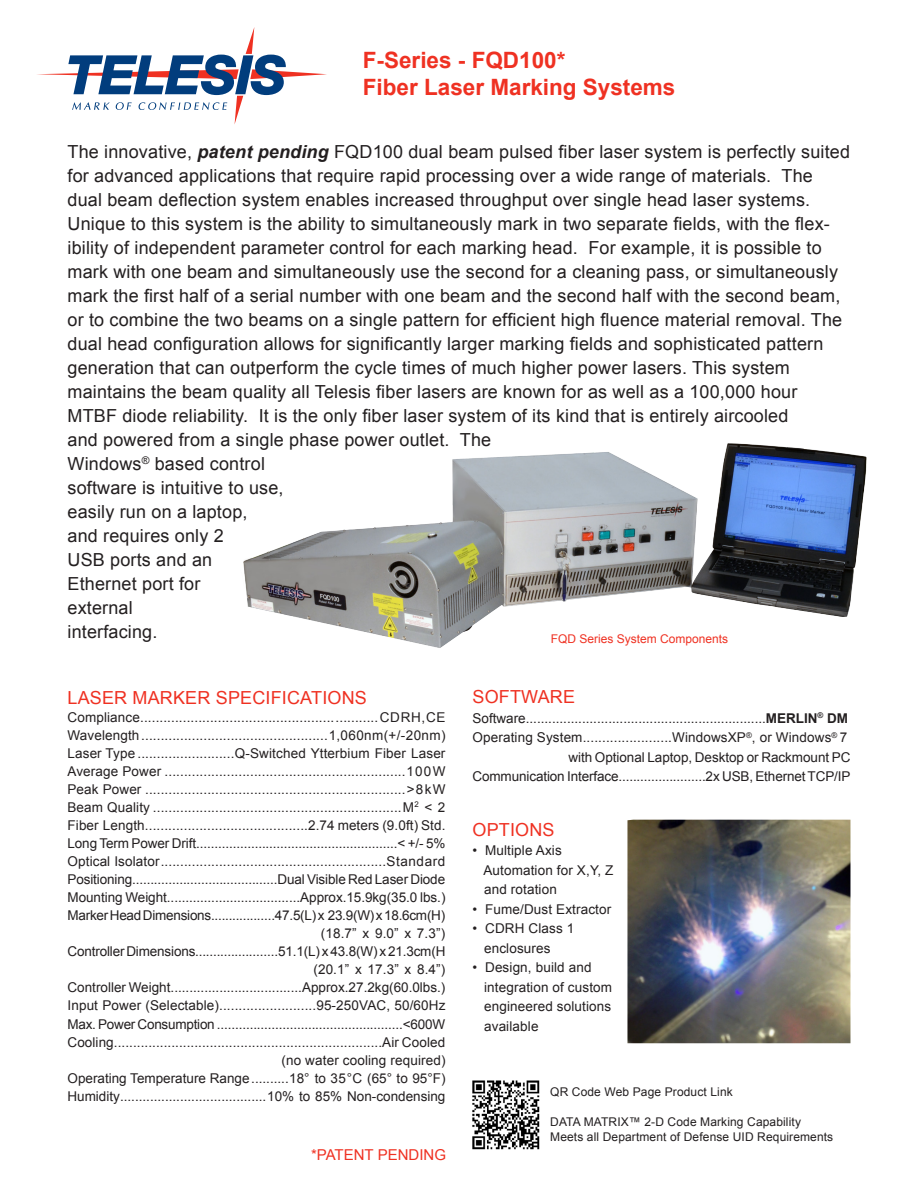
<style>
.page{position:relative;width:918px;height:1188px;background:#fff}
.page>*{position:absolute;margin:0;border:0;box-sizing:border-box;transform-origin:0 0}
.t1{font:700 22.5px "Arial";color:#ef3122}
.heading_2{font:18px/24px "Arial";letter-spacing:.01em;color:#231f20}
.heading_2-2{font:18px "Arial";letter-spacing:.01em;color:#ef3122}
.t2{font:15px "Arial";color:#ef3122}
.heading_2-3{font:13.5px/18px "Arial";letter-spacing:.01em;color:#231f20}
.heading_2-4{font:13.5px "Arial";letter-spacing:-.01em;color:#231f20}
.heading_2-5{font:13.5px "Arial";letter-spacing:-.015em;color:#231f20}
.t3{font:12px "Arial";letter-spacing:.01em;color:#231f20}
.t4{font:12px "Arial";color:#ef3122}
.s1{font-weight:700;font-style:italic}
.s2{font-weight:700}
</style>
<div class="page">
<svg style="left:37px;top:27px;width:290px;height:97px"></svg>
<img style="left:243px;top:443px;width:624px;height:205px">
<img style="left:627px;top:820px;width:223px;height:223px">
<img style="left:472px;top:1080px;width:68px;height:70px">
<p class="t1" style="left:363px;top:45px;width:204px">F-Series - FQD100*</p>
<p class="t1" style="left:363px;top:72px;width:314px">Fiber Laser Marking Systems</p>
<p class="heading_2" style="left:68px;top:140px;width:784px">The innovative, <span class="s1">patent pending</span> FQD100 dual beam pulsed fiber laser system is perfectly suited for advanced applications that require rapid processing over a wide range of materials. The dual beam deflection system enables increased throughput over single head laser systems.<br>Unique to this system is the ability to simultaneously mark in two separate fields, with the flex&shy;ibility of independent parameter control for each marking head. For example, it is possible to mark with one beam and simultaneously use the second for a cleaning pass, or simultaneously mark the first half of a serial number with one beam and the second half with the second beam, or to combine the two beams on a single pattern for efficient high fluence material removal. The dual head configuration allows for significantly larger marking fields and sophisticated pattern generation that can outperform the cycle times of much higher power lasers. This system</p>
<p class="heading_2" style="left:68px;top:380px;width:731px">maintains the beam quality all Telesis fiber lasers are known for as well as a 100,000 hour MTBF diode reliability. It is the only fiber laser system of its kind that is entirely aircooled and powered from a single phase power outlet. The<br>Windows<sup>®</sup> based control<br>software is intuitive to use,<br>easily run on a laptop,<br>and requires only 2<br>USB ports and an<br>Ethernet port for<br>external</p>
<p class="heading_2" style="left:68px;top:620px;width:92px">interfacing.</p>
<p class="t4" style="left:551px;top:630px;width:179px">FQD Series System Components</p>
<p class="heading_2-2" style="left:68px;top:686px;width:301px">LASER MARKER SPECIFICATIONS</p>
<p class="heading_2-3" style="left:68px;top:708px;width:380px">Compliance.............................................................CDRH,CE</p>
<p class="heading_2-3" style="left:68px;top:726px;width:380px">Wavelength................................................1,060nm(+/-20nm)</p>
<p class="heading_2-3" style="left:68px;top:744px;width:379px">Laser Type .........................Q-Switched Ytterbium Fiber Laser</p>
<p class="heading_2-3" style="left:68px;top:762px;width:379px">Average Power ..............................................................100W</p>
<p class="heading_2-3" style="left:68px;top:780px;width:379px">Peak Power ...................................................................&gt;8kW</p>
<p class="heading_2-3" style="left:68px;top:798px;width:380px">Beam Quality ................................................................M<sup>2</sup> &lt; 2</p>
<p class="heading_2-3" style="left:68px;top:816px;width:380px">Fiber Length..........................................2.74 meters (9.0ft) Std.</p>
<p class="heading_2-3" style="left:68px;top:834px;width:379px">Long Term Power Drift.......................................................&lt; +/- 5%</p>
<p class="heading_2-3" style="left:68px;top:852px;width:380px">Optical Isolator..........................................................Standard</p>
<p class="heading_2-4" style="left:68px;top:870px;width:379px">Positioning........................................Dual Visible Red Laser Diode</p>
<p class="heading_2-3" style="left:68px;top:888px;width:379px">Mounting Weight....................................Approx.15.9kg(35.0 lbs.)</p>
<p class="heading_2-5" style="left:68px;top:906px;width:379px">Marker Head Dimensions..................47.5(L) x 23.9(W) x 18.6cm(H)</p>
<p class="heading_2-3" style="left:321px;top:924px;width:126px">(18.7” x 9.0” x 7.3”)</p>
<p class="heading_2-4" style="left:68px;top:942px;width:379px">Controller Dimensions.......................51.1(L) x 43.8(W) x 21.3cm(H</p>
<p class="heading_2-3" style="left:313px;top:960px;width:133px">(20.1” x 17.3” x 8.4”)</p>
<p class="heading_2-3" style="left:68px;top:978px;width:379px">Controller Weight...................................Approx.27.2kg(60.0lbs.)</p>
<p class="heading_2-3" style="left:68px;top:996px;width:380px">Input Power (Selectable).........................95-250VAC, 50/60Hz</p>
<p class="heading_2-5" style="left:68px;top:1016px;width:379px">Max. Power Consumption ...................................................&lt;600W</p>
<p class="heading_2-3" style="left:68px;top:1034px;width:379px">Cooling......................................................................Air Cooled</p>
<p class="heading_2-3" style="left:281px;top:1052px;width:166px">(no water cooling required)</p>
<p class="heading_2-3" style="left:68px;top:1070px;width:380px">Operating Temperature Range..........18° to 35°C (65° to 95°F)<br>Humidity.......................................10% to 85% Non-condensing</p>
<p class="t2" style="left:311px;top:1145px;width:137px">*PATENT PENDING</p>
<p class="heading_2-2" style="left:472px;top:685px;width:104px">SOFTWARE</p>
<p class="heading_2-3" style="left:472px;top:709px;width:377px">Software................................................................<span class="s2">MERLIN</span><sup>®</sup> <span class="s2">DM</span></p>
<p class="heading_2-3" style="left:472px;top:729px;width:376px">Operating System.......................WindowsXP<sup>®</sup>, or Windows<sup>®</sup> 7</p>
<p class="heading_2-3" style="left:568px;top:748px;width:284px">with Optional Laptop, Desktop or Rackmount PC</p>
<p class="heading_2-4" style="left:472px;top:768px;width:380px">Communication Interface........................2x USB, Ethernet TCP/IP</p>
<p class="heading_2-2" style="left:472px;top:818px;width:84px">OPTIONS</p>
<p class="heading_2-3" style="left:472px;top:842px;width:91px">• Multiple Axis</p>
<p class="heading_2-3" style="left:483px;top:861px;width:132px">Automation for X,Y, Z</p>
<p class="heading_2-3" style="left:484px;top:881px;width:74px">and rotation</p>
<p class="heading_2-3" style="left:472px;top:900px;width:140px">• Fume/Dust Extractor</p>
<p class="heading_2-3" style="left:472px;top:920px;width:103px">• CDRH Class 1</p>
<p class="heading_2-3" style="left:484px;top:939px;width:68px">enclosures</p>
<p class="heading_2-3" style="left:472px;top:959px;width:121px">• Design, build and</p>
<p class="heading_2-3" style="left:484px;top:978px;width:130px">integration of custom</p>
<p class="heading_2-3" style="left:484px;top:998px;width:129px">engineered solutions</p>
<p class="heading_2-3" style="left:484px;top:1017px;width:56px">available</p>
<p class="t3" style="left:550px;top:1084px;width:184px">QR Code Web Page Product Link</p>
<p class="t3" style="left:550px;top:1114px;width:252px">DATA MATRIX™ 2-D Code Marking Capability</p>
<p class="t3" style="left:550px;top:1129px;width:285px">Meets all Department of Defense UID Requirements</p>
</div>
